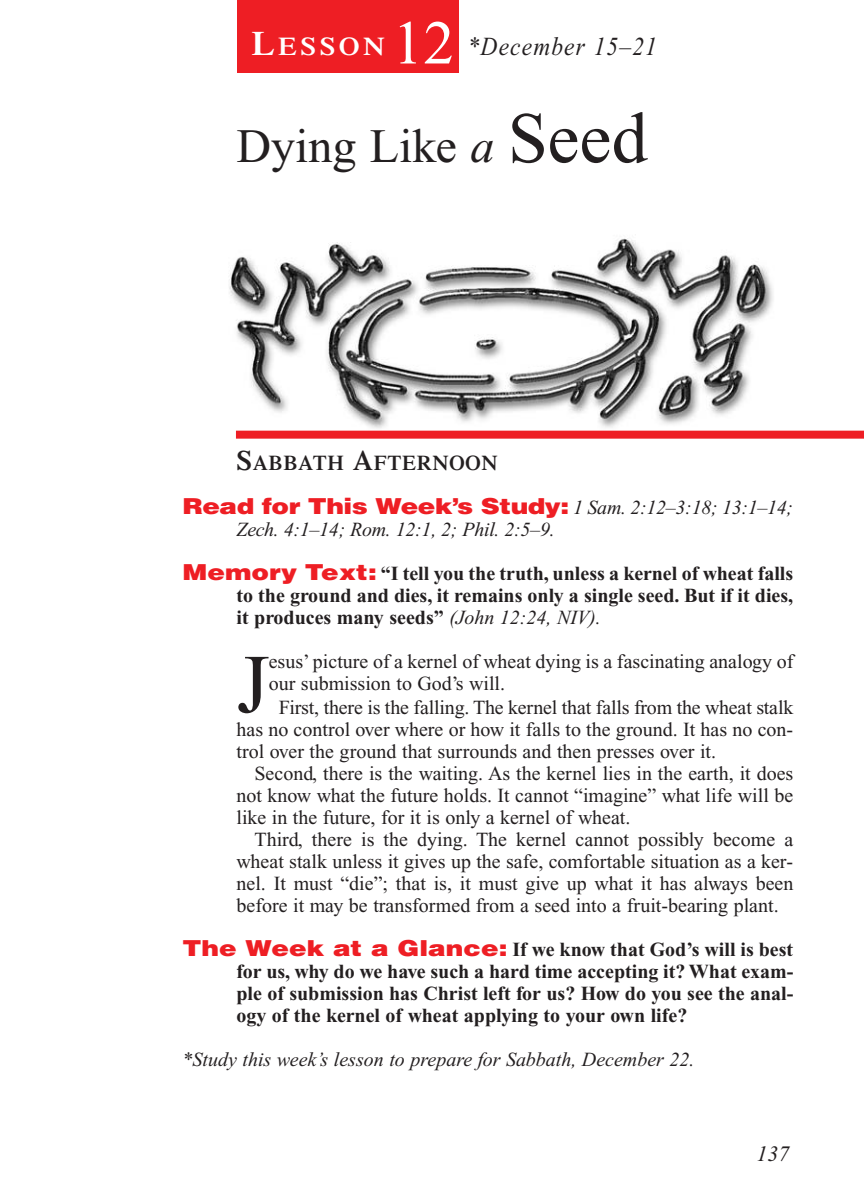
<style>
.page{position:relative;width:864px;height:1188px;background:#fff}
.page>*{position:absolute;margin:0;border:0;box-sizing:border-box;transform-origin:0 0}
.t1{font:83.4px "Times New Roman";color:#231f20}
.t2{font:62px "Times New Roman";color:#fff}
.t3{font:48px "Times New Roman";color:#231f20}
.t4{font:italic 26px "Times New Roman";letter-spacing:.05em;color:#231f20;scale:.9 1}
.t5{font:600 25.6px "Times";letter-spacing:.135em;color:#fff;scale:1.1 1}
.t6{font:900 22px "Helvetica";letter-spacing:-.02em;color:#ee1e24;scale:1.2 1}
.t7{font:italic 22px "Times New Roman";color:#231f20}
.t8{font:600 21px "Times";letter-spacing:.035em;color:#231f20}
.t9{font:20px/22px "Times New Roman";color:#231f20;text-align:justify}
.t10{font:700 20px/22px "Times New Roman";color:#231f20;text-align:justify}
.t11{font:italic 20px "Times New Roman";color:#231f20}
.s1{font-size:34px}
.s2{font-style:italic}
.s3{font-size:72px}
.s4{font-size:28px}
.s5{font-family:"Times New Roman";font-weight:400;font-style:italic;font-size:20px;color:#231f20}
.s6{font-family:"Helvetica";font-weight:900;font-size:22px;color:#ee1e24}
.s7{font-weight:400;font-style:italic}
</style>
<div class="page">
<div style="left:237px;top:0;width:221px;height:73px;background:#ee1e24"></div>
<img style="left:229px;top:238px;width:553px;height:193px">
<div style="left:236px;top:431px;width:628px;height:8px;background:#ee1e24"></div>
<p class="t5" style="left:252px;top:36px;width:123px"><span class="s1">L</span>ESSON</p>
<h2 class="t2" style="left:392px;top:20px;width:63px">12</h2>
<h3 class="t4" style="left:468px;top:37px;width:212px">*December 15–21</h3>
<h3 class="t3" style="left:237px;top:129px;width:413px">Dying Like <span class="s2">a</span> <span class="s3">Seed</span></h3>
<p class="t8" style="left:237px;top:455px;width:263px"><span class="s4">S</span>ABBATH <span class="s4">A</span>FTERNOON</p>
<p class="t6" style="left:183px;top:494px;width:510px">Read for This Week’s Study: <span class="s5">1 Sam. 2:12–3:18; 13:1–14;</span></p>
<p class="t11" style="left:237px;top:522px;width:320px">Zech. 4:1–14; Rom. 12:1, 2; Phil. 2:5–9.</p>
<p class="t10" style="left:237px;top:565px;width:558px;text-indent:-54px"><span class="s6">Memory Text:</span> “I tell you the truth, unless a kernel of wheat falls to the ground and dies, it remains only a single seed. But if it dies, it produces many seeds” <span class="s7">(John 12:24, NIV).</span></p>
<h1 class="t1" style="left:237px;top:654px;width:34px">J</h1>
<p class="t9" style="left:269px;top:652px;width:526px">esus’ picture of a kernel of wheat dying is a fascinating analogy of our submission to God’s will.</p>
<p class="t9" style="left:237px;top:698px;width:558px;text-indent:42px">First, there is the falling. The kernel that falls from the wheat stalk has no control over where or how it falls to the ground. It has no con&shy;trol over the ground that surrounds and then presses over it.</p>
<p class="t9" style="left:237px;top:764px;width:558px;text-indent:18px">Second, there is the waiting. As the kernel lies in the earth, it does not know what the future holds. It cannot “imagine” what life will be like in the future, for it is only a kernel of wheat.</p>
<p class="t9" style="left:237px;top:830px;width:558px;text-indent:18px">Third, there is the dying. The kernel cannot possibly become a wheat stalk unless it gives up the safe, comfortable situation as a ker&shy;nel. It must “die”; that is, it must give up what it has always been before it may be transformed from a seed into a fruit-bearing plant.</p>
<p class="t10" style="left:237px;top:941px;width:558px;text-indent:-54px"><span class="s6">The Week at a Glance:</span> If we know that God’s will is best for us, why do we have such a hard time accepting it? What exam&shy;ple of submission has Christ left for us? How do you see the anal&shy;ogy of the kernel of wheat applying to your own life?</p>
<p class="t11" style="left:183px;top:1052px;width:514px">*Study this week’s lesson to prepare for Sabbath, December 22.</p>
<p class="t7" style="left:756px;top:1146px;width:34px">137</p>
</div>
